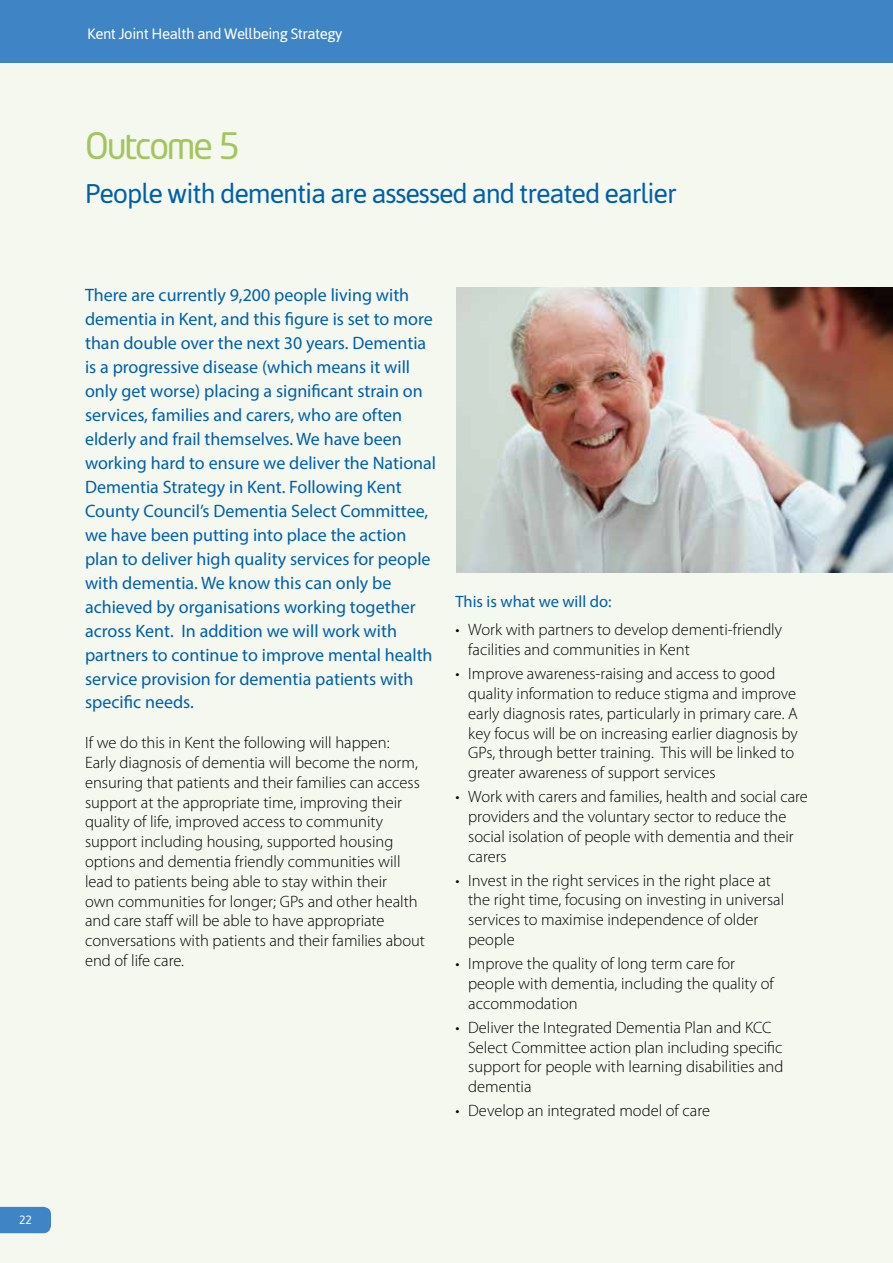
<style>
.page{position:relative;width:893px;height:1263px;background:#fff}
.page>*{position:absolute;margin:0;border:0;box-sizing:border-box;transform-origin:0 0}
.t1{font:36px "Neo Tech";letter-spacing:-.06em;color:#a4c55e}
.t2{font:27px "Asap";letter-spacing:-.04em;color:#005fab}
.t3{font:18px/24px "Myriad Pro";color:#005fab}
.t4{font:300 16.5px/19.8px "Myriad Pro";color:#000}
.t5{font:16.5px "Myriad Pro";color:#005fab}
.t6{font:15px "Asap";letter-spacing:-.03em;color:#fff}
.t7{font:12px "Asap";color:#fff}
</style>
<div class="page">
<div style="left:0;top:0;width:893px;height:64px;background:#3f84c5"></div>
<div style="left:0;top:64px;width:893px;height:1199px;background:#f5f8ef"></div>
<svg style="left:0;top:1207px;width:51px;height:26px"></svg>
<img style="left:456px;top:288px;width:437px;height:285px">
<p class="t7" style="left:19px;top:1213px;width:14px">22</p>
<p class="t6" style="left:87px;top:25px;width:257px">Kent Joint Health and Wellbeing Strategy</p>
<h1 class="t1" style="left:85px;top:129px;width:157px">Outcome 5</h1>
<h2 class="t2" style="left:85px;top:178px;width:593px">People with dementia are assessed and treated earlier</h2>
<p class="t3" style="left:85px;top:282px;width:353px">There are currently 9,200 people living with dementia in Kent, and this figure is set to more than double over the next 30 years. Dementia is a progressive disease (which means it will only get worse) placing a significant strain on services, families and carers, who are often elderly and frail themselves. We have been working hard to ensure we deliver the National Dementia Strategy in Kent. Following Kent County Council’s Dementia Select Committee, we have been putting into place the action plan to deliver high quality services for people with dementia. We know this can only be achieved by organisations working together across Kent. In addition we will work with partners to continue to improve mental health service provision for dementia patients with specific needs.</p>
<p class="t4" style="left:85px;top:733px;width:341px">If we do this in Kent the following will happen:<br>Early diagnosis of dementia will become the norm, ensuring that patients and their families can access support at the appropriate time, improving their quality of life, improved access to community support including housing, supported housing options and dementia friendly communities will lead to patients being able to stay within their<br>own communities for longer; GPs and other health and care staff will be able to have appropriate conversations with patients and their families about end of life care.</p>
<p class="t5" style="left:455px;top:591px;width:157px">This is what we will do:</p>
<p class="t4" style="left:468px;top:620px;width:315px;text-indent:-13px">• Work with partners to develop dementi-friendly facilities and communities in Kent</p>
<p class="t4" style="left:468px;top:664px;width:331px;text-indent:-13px">• Improve awareness-raising and access to good quality information to reduce stigma and improve early diagnosis rates, particularly in primary care. A key focus will be on increasing earlier diagnosis by GPs, through better training. This will be linked to greater awareness of support services</p>
<p class="t4" style="left:468px;top:787px;width:341px;text-indent:-13px">• Work with carers and families, health and social care providers and the voluntary sector to reduce the social isolation of people with dementia and their carers</p>
<p class="t4" style="left:468px;top:870px;width:318px;text-indent:-13px">• Invest in the right services in the right place at the right time, focusing on investing in universal services to maximise independence of older people</p>
<p class="t4" style="left:468px;top:954px;width:307px;text-indent:-13px">• Improve the quality of long term care for people with dementia, including the quality of accommodation</p>
<p class="t4" style="left:468px;top:1018px;width:317px;text-indent:-13px">• Deliver the Integrated Dementia Plan and KCC Select Committee action plan including specific support for people with learning disabilities and dementia</p>
<p class="t4" style="left:455px;top:1101px;width:256px">• Develop an integrated model of care</p>
</div>
